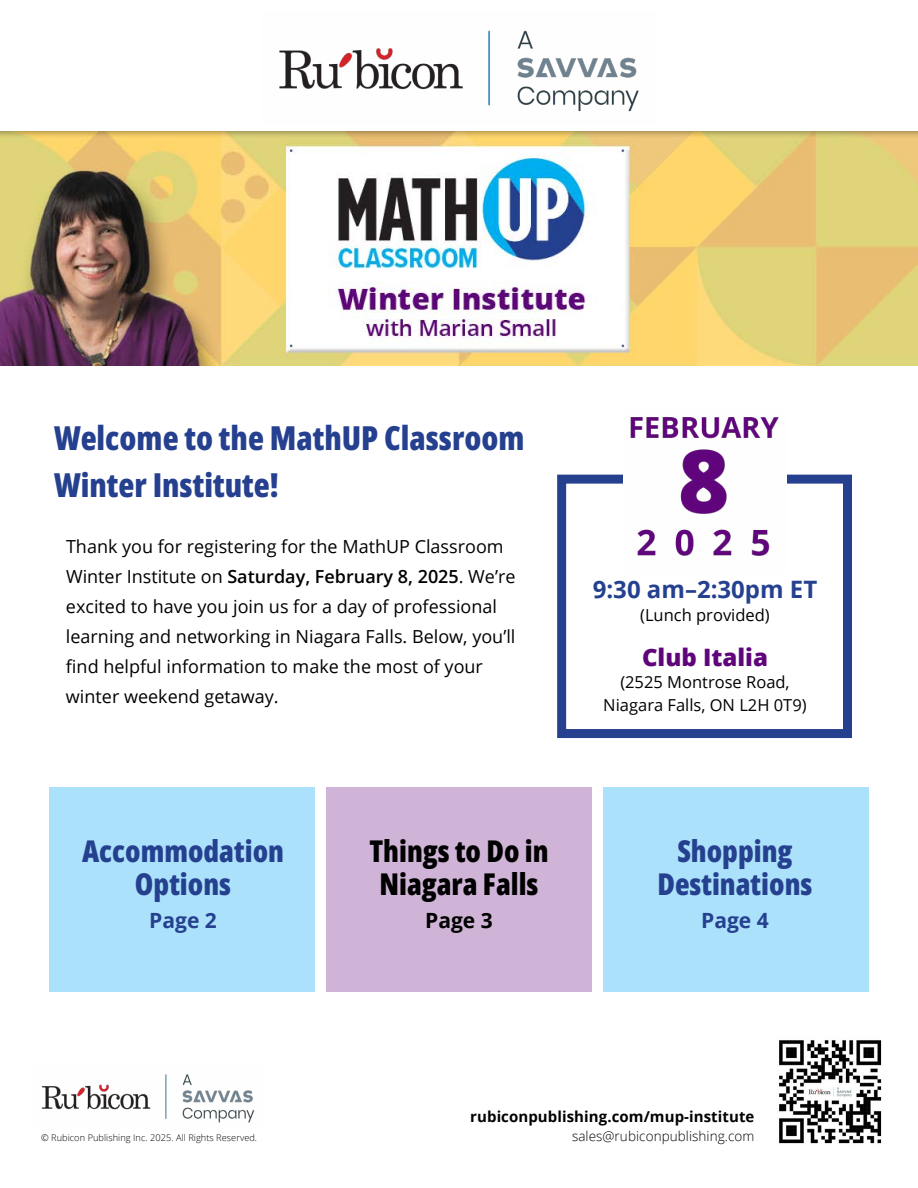
<style>
.page{position:relative;width:918px;height:1188px;background:#fff}
.page>*{position:absolute;margin:0;border:0;box-sizing:border-box;transform-origin:0 0}
.t1{font:800 33px/46.5px "Open Sans Condensed";color:#25408f}
.t2{font:800 30px/33px "Open Sans Condensed";color:#25408f;text-align:center}
.t3{font:800 30px/33px "Open Sans Condensed";color:#000;text-align:center}
.t4{font:700 24px "Open Sans";color:#25408f}
.t5{font:800 24px "Open Sans";color:#5f047b}
.t6{font:700 21px "Open Sans";color:#25408f}
.t7{font:700 21px "Open Sans";color:#000}
.t8{font:18px/30px "Open Sans";color:#000}
.t9{font:16.5px/22.5px "Open Sans";color:#000;text-align:center}
.t10{font:700 15px "Open Sans";letter-spacing:.005em;color:#000}
.t11{font:300 13.5px "Open Sans";letter-spacing:.005em;color:#000}
.t12{font:300 9.3px "Open Sans";letter-spacing:.005em;color:#000}
.s1{font-weight:600}
</style>
<div class="page">
<div style="left:50px;top:787px;width:265px;height:205px;background:#abe1fa"></div>
<div style="left:326px;top:787px;width:266px;height:205px;background:#cfb4d7"></div>
<div style="left:603px;top:787px;width:265px;height:205px;background:#abe1fa"></div>
<img style="left:0;top:139px;width:918px;height:226px">
<div style="left:0;top:0;width:918px;height:139px;background:#000;opacity:.5"></div>
<div style="left:0;top:0;width:918px;height:130px;background:#fff"></div>
<img style="left:279px;top:30px;width:360px;height:82px">
<img style="left:41px;top:1074px;width:214px;height:49px">
<div style="left:557px;top:475px;width:295px;height:263px;border:9px solid #25408f"></div>
<img style="left:623px;top:417px;width:164px;height:139px">
<img style="left:779px;top:1040px;width:103px;height:104px">
<h1 class="t1" style="left:54px;top:414px;width:472px">Welcome to the MathUP Classroom<br>Winter Institute!</h1>
<p class="t8" style="left:66px;top:531px;width:451px">Thank you for registering for the MathUP Classroom Winter Institute on <span class="s1">Saturday, February 8, 2025</span>. We’re excited to have you join us for a day of professional learning and networking in Niagara Falls. Below, you’ll find helpful information to make the most of your winter weekend getaway.</p>
<h3 class="t4" style="left:593px;top:572px;width:226px">9:30 am–2:30pm ET</h3>
<p class="t9" style="left:640px;top:603px;width:131px">(Lunch provided)</p>
<h3 class="t5" style="left:642px;top:639px;width:127px">Club Italia</h3>
<p class="t9" style="left:603px;top:670px;width:205px">(2525 Montrose Road,<br>Niagara Falls, ON L2H 0T9)</p>
<h2 class="t2" style="left:82px;top:834px;width:203px">Accommodation<br>Options</h2>
<p class="t6" style="left:149px;top:906px;width:69px">Page 2</p>
<h2 class="t3" style="left:369px;top:834px;width:181px">Things to Do in<br>Niagara Falls</h2>
<p class="t7" style="left:425px;top:906px;width:69px">Page 3</p>
<h2 class="t2" style="left:657px;top:834px;width:157px">Shopping<br>Destinations</h2>
<p class="t6" style="left:701px;top:906px;width:69px">Page 4</p>
<p class="t12" style="left:41px;top:1131px;width:218px">© Rubicon Publishing Inc. 2025. All Rights Reserved.</p>
<p class="t10" style="left:470px;top:1106px;width:286px">rubiconpublishing.com/mup-institute</p>
<p class="t11" style="left:572px;top:1127px;width:184px">sales@rubiconpublishing.com</p>
</div>
